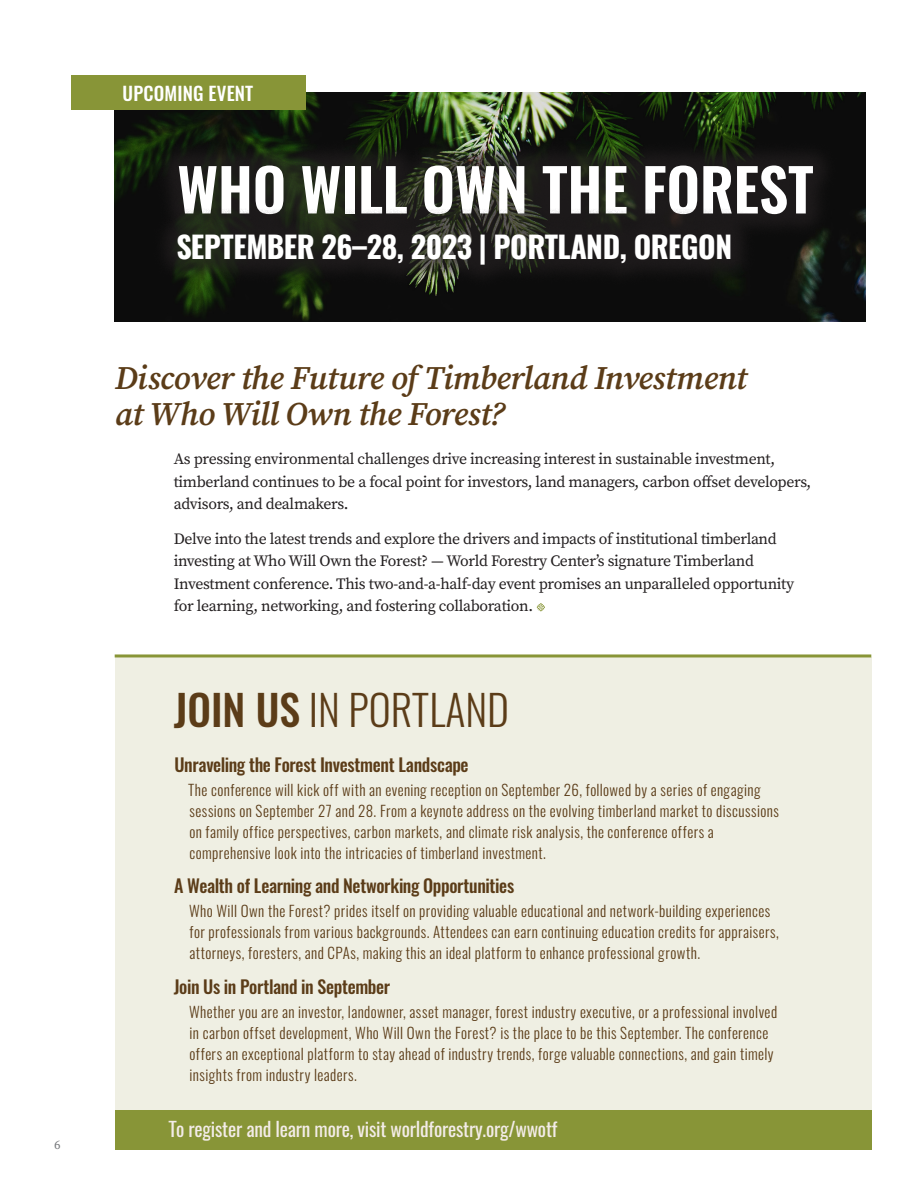
<style>
.page{position:relative;width:918px;height:1188px;background:#fff}
.page>*{position:absolute;margin:0;border:0;box-sizing:border-box;transform-origin:0 0}
.t1{font:600 58.5px "Oswald";letter-spacing:-.005em;color:#fff}
.t2{font:300 42px "Oswald";color:#5b3c18}
.Head_2{font:italic 600 33px/36px "Source Serif Pro";letter-spacing:-.015em;color:#5b3c18}
.t3{font:700 30px "Oswald";letter-spacing:-.015em;color:#fff}
.Sidebar_body{font:19.5px "Oswald";letter-spacing:-.01em;color:#f3ece8}
.Section_Label{font:500 18.75px "Oswald";letter-spacing:.01em;color:#fff}
.Sidebar_body-2{font:500 18px "Oswald";letter-spacing:-.02em;color:#5b3c18}
.t4{font:15.75px/22.5px "Source Serif Pro";letter-spacing:-.02em;color:#231f20}
.Sidebar_body-3{font:300 15px/21px "Oswald";letter-spacing:.03em;color:#5b3c18}
.t5{font:12.75px "Source Serif Pro";color:#76787b}
.s1{font-weight:500}
</style>
<div class="page">
<div style="left:115px;top:658px;width:756px;height:492px;background:#efefe3"></div>
<div style="left:115px;top:1111px;width:756px;height:39px;background:#889537"></div>
<hr style="left:115px;top:654px;width:756px;height:3px;background:#889537">
<img style="left:115px;top:93px;width:750px;height:229px">
<div style="left:71px;top:75px;width:234px;height:35px;background:#889537"></div>
<svg style="left:537px;top:603px;width:8px;height:8px"></svg>
<div style="left:152px;top:139px;width:687px;height:102px;background:#231f20;opacity:.75"></div>
<div style="left:151px;top:208px;width:606px;height:82px;background:#231f20;opacity:.75"></div>
<p class="t5" style="left:54px;top:1137px;width:8px">6</p>
<p class="Section_Label" style="left:123px;top:77px;width:132px">UPCOMING EVENT</p>
<p class="t1" style="left:177px;top:138px;width:638px">WHO WILL OWN THE FOREST</p>
<p class="t3" style="left:176px;top:220px;width:557px">SEPTEMBER 26–28, 2023 | PORTLAND, OREGON</p>
<p class="Head_2" style="left:115px;top:361px;width:634px">Discover the Future of Timberland Investment at Who Will Own the Forest?</p>
<p class="t4" style="left:174px;top:448px;width:639px">As pressing environmental challenges drive increasing interest in sustainable investment, timberland continues to be a focal point for investors, land managers, carbon offset developers, advisors, and dealmakers.</p>
<p class="t4" style="left:174px;top:527px;width:622px">Delve into the latest trends and explore the drivers and impacts of institutional timberland investing at Who Will Own the Forest? — World Forestry Center’s signature Timberland Investment conference. This two-and-a-half-day event promises an unparalleled opportunity for learning, networking, and fostering collaboration.</p>
<p class="t2" style="left:174px;top:672px;width:337px"><span class="s1">JOIN US</span> IN PORTLAND</p>
<p class="Sidebar_body-2" style="left:175px;top:749px;width:296px">Unraveling the Forest Investment Landscape</p>
<p class="Sidebar_body-3" style="left:188px;top:778px;width:592px">The conference will kick off with an evening reception on September 26, followed by a series of engaging sessions on September 27 and 28. From a keynote address on the evolving timberland market to discussions on family office perspectives, carbon markets, and climate risk analysis, the conference offers a comprehensive look into the intricacies of timberland investment.</p>
<p class="Sidebar_body-2" style="left:174px;top:870px;width:342px">A Wealth of Learning and Networking Opportunities</p>
<p class="Sidebar_body-3" style="left:189px;top:899px;width:591px">Who Will Own the Forest? prides itself on providing valuable educational and network-building experiences for professionals from various backgrounds. Attendees can earn continuing education credits for appraisers, attorneys, foresters, and CPAs, making this an ideal platform to enhance professional growth.</p>
<p class="Sidebar_body-2" style="left:174px;top:971px;width:218px">Join Us in Portland in September</p>
<p class="Sidebar_body-3" style="left:189px;top:1000px;width:590px">Whether you are an investor, landowner, asset manager, forest industry executive, or a professional involved in carbon offset development, Who Will Own the Forest? is the place to be this September. The conference offers an exceptional platform to stay ahead of industry trends, forge valuable connections, and gain timely insights from industry leaders.</p>
<p class="Sidebar_body" style="left:169px;top:1116px;width:390px">To register and learn more, visit worldforestry.org/wwotf</p>
</div>
